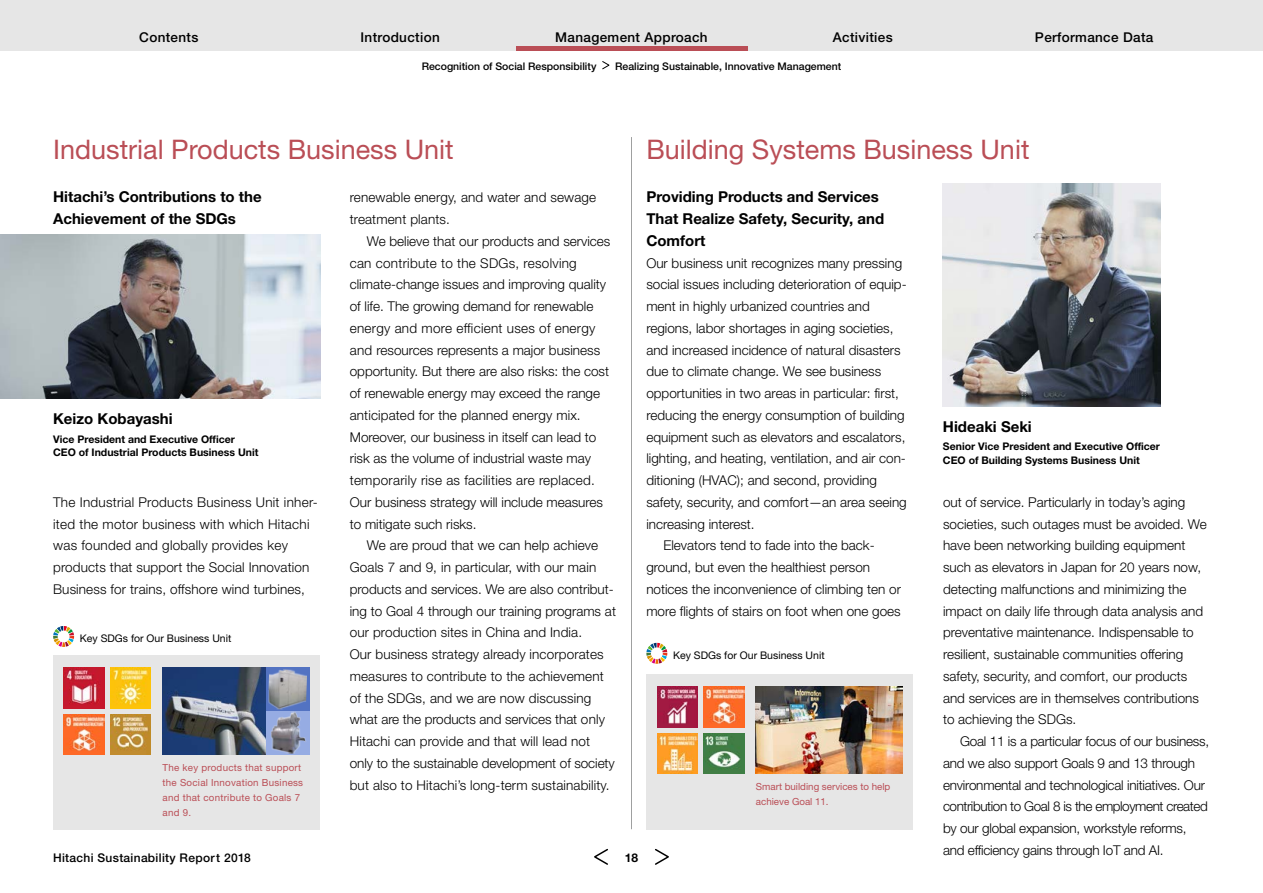
<style>
.page{position:relative;width:1263px;height:893px;background:#fff}
.page>*{position:absolute;margin:0;border:0;box-sizing:border-box;transform-origin:0 0}
.t1{font:27px "Helvetica Neue LT Std";color:#ba4e56}
.t2{font:700 15px/21.8px "Helvetica Neue LT Std";color:#000}
.t3{font:300 13.5px/21.8px "Helvetica Neue LT Std";color:#000}
.t4{font:300 13.5px/21.8px "Helvetica Neue LT Std";letter-spacing:.02em;color:#000}
.t5{font:500 13.5px "Helvetica Neue LT Std";letter-spacing:.025em;color:#000}
.t6{font:500 12px "Helvetica Neue LT Std";letter-spacing:.025em;color:#000}
.t7{font:700 12px "Helvetica Neue LT Std";color:#000}
.t8{font:700 10.5px/13.5px "Helvetica Neue LT Std";color:#000}
.t9{font:500 10.5px "Helvetica Neue LT Std";color:#000}
.t10{font:10.5px "Helvetica Neue LT Std";color:#000}
.t11{font:9.75px/15px "Helvetica Neue LT Std";letter-spacing:.025em;color:#ba4e56}
.t12{font:9.75px/15px "Helvetica Neue LT Std";color:#ba4e56}
</style>
<div class="page">
<hr style="left:631px;top:137px;width:1px;height:692px;background:#9fa0a0">
<div style="left:53px;top:655px;width:267px;height:174px;background:#e6e6e6"></div>
<img style="left:64px;top:668px;width:40px;height:40px">
<img style="left:64px;top:714px;width:40px;height:41px">
<img style="left:111px;top:714px;width:40px;height:41px">
<img style="left:111px;top:668px;width:40px;height:40px">
<img style="left:0;top:235px;width:320px;height:164px">
<div style="left:266px;top:668px;width:43px;height:43px;background:#5373c2"></div>
<div style="left:266px;top:711px;width:43px;height:44px;background:#96ace3"></div>
<img style="left:268px;top:669px;width:39px;height:85px">
<img style="left:163px;top:668px;width:103px;height:87px">
<svg style="left:53px;top:626px;width:21px;height:21px"></svg>
<div style="left:646px;top:674px;width:267px;height:155px;background:#e6e6e6"></div>
<svg style="left:646px;top:643px;width:21px;height:21px"></svg>
<img style="left:943px;top:183px;width:217px;height:223px">
<img style="left:756px;top:687px;width:146px;height:87px">
<img style="left:657px;top:733px;width:40px;height:41px">
<img style="left:704px;top:687px;width:40px;height:40px">
<img style="left:657px;top:687px;width:40px;height:40px">
<img style="left:704px;top:733px;width:40px;height:41px">
<div style="left:0;top:0;width:1263px;height:51px;background:#e6e6e6"></div>
<svg style="left:655px;top:848px;width:14px;height:17px"></svg>
<svg style="left:594px;top:848px;width:14px;height:17px"></svg>
<hr style="left:516px;top:47px;width:231px;height:4px;background:#ba4e56">
<svg style="left:602px;top:61px;width:8px;height:9px"></svg>
<p class="t5" style="left:139px;top:29px;width:61px">Contents</p>
<p class="t5" style="left:360px;top:29px;width:81px">Introduction</p>
<p class="t5" style="left:555px;top:29px;width:154px">Management Approach</p>
<p class="t5" style="left:833px;top:29px;width:61px">Activities</p>
<p class="t5" style="left:1035px;top:29px;width:120px">Performance Data</p>
<p class="t9" style="left:422px;top:60px;width:176px">Recognition of Social Responsibility</p>
<p class="t9" style="left:615px;top:60px;width:228px">Realizing Sustainable, Innovative Management</p>
<h1 class="t1" style="left:53px;top:134px;width:402px">Industrial Products Business Unit</h1>
<p class="t2" style="left:53px;top:186px;width:210px">Hitachi’s Contributions to the<br>Achievement of the SDGs</p>
<p class="t3" style="left:350px;top:186px;width:248px">renewable energy, and water and sewage treatment plants.</p>
<p class="t3" style="left:350px;top:230px;width:262px;text-indent:17px">We believe that our products and services can contribute to the SDGs, resolving climate-change issues and improving quality of life. The growing demand for renewable energy and more efficient uses of energy and resources represents a major business opportunity. But there are also risks: the cost of renewable energy may exceed the range anticipated for the planned energy mix.<br>Moreover, our business in itself can lead to risk as the volume of industrial waste may temporarily rise as facilities are replaced.<br>Our business strategy will include measures to mitigate such risks.</p>
<p class="t3" style="left:350px;top:534px;width:268px;text-indent:17px">We are proud that we can help achieve Goals 7 and 9, in particular, with our main products and services. We are also contribut&shy;ing to Goal 4 through our training programs at our production sites in China and India.<br>Our business strategy already incorporates measures to contribute to the achievement of the SDGs, and we are now discussing what are the products and services that only Hitachi can provide and that will lead not only to the sustainable development of society but also to Hitachi’s long-term sustainability.</p>
<p class="t2" style="left:53px;top:407px;width:121px">Keizo Kobayashi</p>
<p class="t8" style="left:53px;top:432px;width:207px">Vice President and Executive Officer<br>CEO of Industrial Products Business Unit</p>
<p class="t4" style="left:53px;top:491px;width:266px">The Industrial Products Business Unit inher&shy;ited the motor business with which Hitachi was founded and globally provides key products that support the Social Innovation Business for trains, offshore wind turbines,</p>
<p class="t10" style="left:80px;top:632px;width:153px">Key SDGs for Our Business Unit</p>
<p class="t11" style="left:163px;top:760px;width:142px">The key products that support the Social Innovation Business and that contribute to Goals 7 and 9.</p>
<p class="t6" style="left:53px;top:850px;width:199px">Hitachi Sustainability Report 2018</p>
<h1 class="t1" style="left:646px;top:134px;width:385px">Building Systems Business Unit</h1>
<p class="t2" style="left:646px;top:186px;width:239px">Providing Products and Services<br>That Realize Safety, Security, and<br>Comfort</p>
<p class="t3" style="left:646px;top:252px;width:257px">Our business unit recognizes many pressing</p>
<p class="t3" style="left:646px;top:273px;width:262px">social issues including deterioration of equip-</p>
<p class="t3" style="left:646px;top:295px;width:225px">ment in highly urbanized countries and</p>
<p class="t3" style="left:646px;top:317px;width:249px">regions, labor shortages in aging societies,</p>
<p class="t3" style="left:646px;top:339px;width:256px">and increased incidence of natural disasters</p>
<p class="t3" style="left:646px;top:360px;width:236px">due to climate change. We see business</p>
<p class="t3" style="left:646px;top:382px;width:254px">opportunities in two areas in particular: first,</p>
<p class="t3" style="left:646px;top:404px;width:260px">reducing the energy consumption of building</p>
<p class="t3" style="left:646px;top:426px;width:261px">equipment such as elevators and escalators,</p>
<p class="t3" style="left:646px;top:447px;width:261px">lighting, and heating, ventilation, and air con-</p>
<p class="t3" style="left:646px;top:469px;width:232px">ditioning (HVAC); and second, providing</p>
<p class="t3" style="left:646px;top:491px;width:262px">safety, security, and comfort—an area seeing</p>
<p class="t3" style="left:646px;top:513px;width:110px">increasing interest.</p>
<p class="t3" style="left:663px;top:534px;width:213px">Elevators tend to fade into the back-</p>
<p class="t3" style="left:646px;top:556px;width:225px">ground, but even the healthiest person</p>
<p class="t3" style="left:646px;top:578px;width:256px">notices the inconvenience of climbing ten or</p>
<p class="t3" style="left:646px;top:600px;width:256px">more flights of stairs on foot when one goes</p>
<p class="t10" style="left:673px;top:649px;width:153px">Key SDGs for Our Business Unit</p>
<p class="t7" style="left:625px;top:850px;width:15px">18</p>
<p class="t12" style="left:756px;top:779px;width:136px">Smart building services to help achieve Goal 11.</p>
<p class="t2" style="left:943px;top:415px;width:90px">Hideaki Seki</p>
<p class="t8" style="left:943px;top:440px;width:218px">Senior Vice President and Executive Officer<br>CEO of Building Systems Business Unit</p>
<p class="t3" style="left:943px;top:491px;width:265px">out of service. Particularly in today’s aging societies, such outages must be avoided. We have been networking building equipment such as elevators in Japan for 20 years now, detecting malfunctions and minimizing the impact on daily life through data analysis and preventative maintenance. Indispensable to resilient, sustainable communities offering safety, security, and comfort, our products and services are in themselves contributions to achieving the SDGs.</p>
<p class="t3" style="left:943px;top:730px;width:268px;text-indent:17px">Goal 11 is a particular focus of our business, and we also support Goals 9 and 13 through environmental and technological initiatives. Our contribution to Goal 8 is the employment created by our global expansion, workstyle reforms, and efficiency gains through IoT and AI.</p>
</div>
